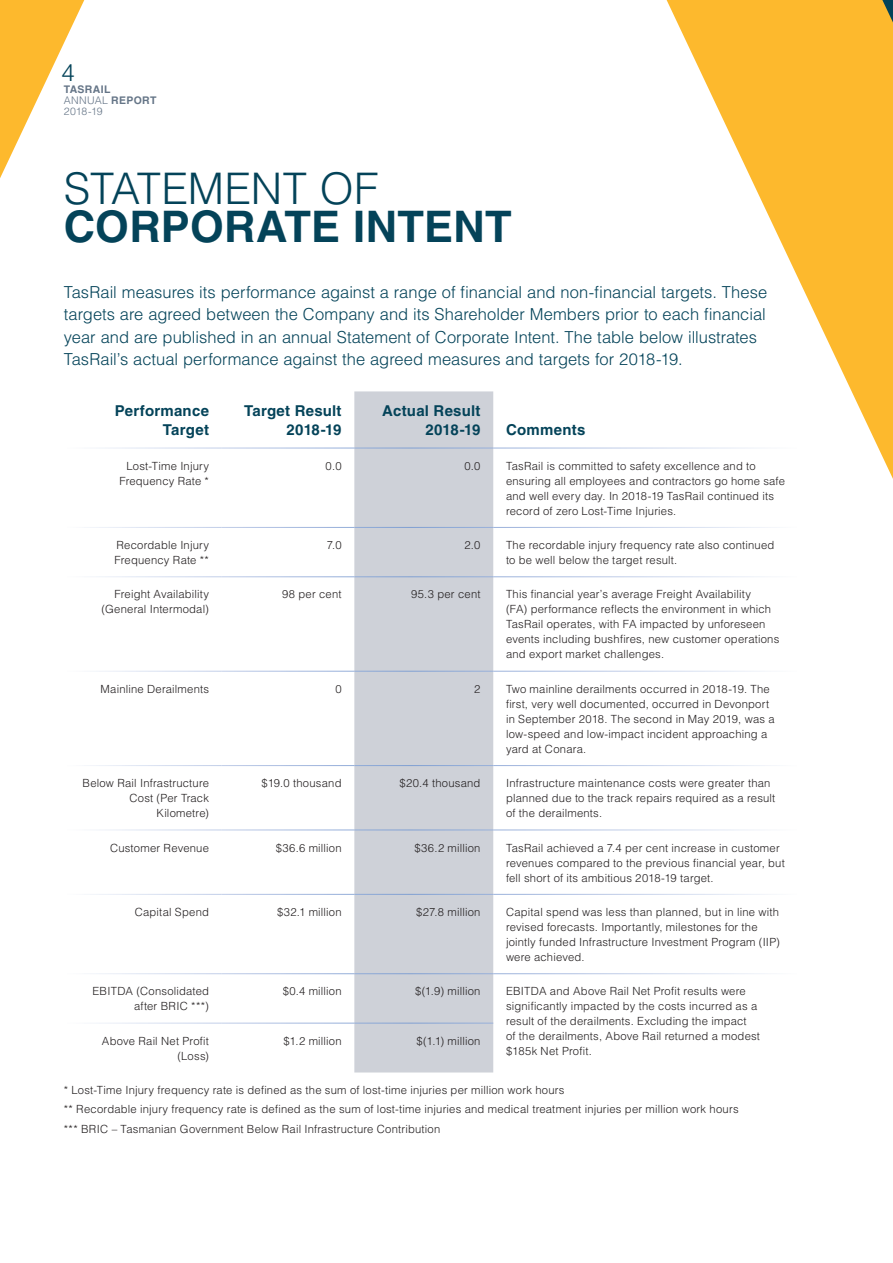
<style>
.page{position:relative;width:893px;height:1263px;background:#fff}
.page>*{position:absolute;margin:0;border:0;box-sizing:border-box;transform-origin:0 0}
.t1{font:700 43.5px "Helvetica";letter-spacing:.005em;color:#044359}
.t2{font:300 43.5px "Helvetica";color:#044359}
.t3{font:300 24px "Helvetica";color:#044359}
.t4{font:300 16.5px/22.5px "Helvetica";color:#044359}
.t5{font:700 15px/19.5px "Helvetica";letter-spacing:.015em;color:#044359;text-align:right}
.t6{font:300 11.25px/15px "Helvetica";letter-spacing:.015em;color:#231f20}
.t7{font:700 10.5px/10.9px "Helvetica";letter-spacing:.035em;color:#657587}
.s1{font-weight:300}
</style>
<div class="page">
<svg style="left:667px;top:0;width:226px;height:479px"></svg>
<div style="left:354px;top:391px;width:139px;height:681px;background:#ced1d8"></div>
<hr style="left:354px;top:448px;width:139px;height:1px;background:#fff">
<hr style="left:493px;top:448px;width:306px;height:1px;background:#fff">
<hr style="left:354px;top:527px;width:139px;height:1px;background:#fff">
<hr style="left:354px;top:576px;width:139px;height:1px;background:#fff">
<hr style="left:354px;top:671px;width:139px;height:1px;background:#fff">
<hr style="left:354px;top:765px;width:139px;height:1px;background:#fff">
<hr style="left:354px;top:829px;width:139px;height:1px;background:#fff">
<hr style="left:354px;top:894px;width:139px;height:1px;background:#fff">
<hr style="left:354px;top:973px;width:139px;height:1px;background:#fff">
<hr style="left:354px;top:1023px;width:139px;height:1px;background:#fff">
<svg style="left:0;top:0;width:84px;height:178px"></svg>
<h2 class="t3" style="left:62px;top:58px;width:15px">4</h2>
<p class="t7" style="left:64px;top:84px;width:94px">TASRAIL<br><span class="s1">ANNUAL</span> REPORT<br><span class="s1">2018-19</span></p>
<h1 class="t2" style="left:64px;top:162px;width:316px">STATEMENT OF</h1>
<h1 class="t1" style="left:64px;top:200px;width:449px">CORPORATE INTENT</h1>
<p class="t4" style="left:64px;top:280px;width:705px">TasRail measures its performance against a range of financial and non-financial targets. These targets are agreed between the Company and its Shareholder Members prior to each financial year and are published in an annual Statement of Corporate Intent. The table below illustrates TasRail’s actual performance against the agreed measures and targets for 2018-19.</p>
<h3 class="t5" style="left:115px;top:400px;width:96px">Performance<br>Target</h3>
<h3 class="t5" style="left:244px;top:400px;width:99px">Target Result<br>2018-19</h3>
<h3 class="t5" style="left:382px;top:400px;width:100px">Actual Result<br>2018-19</h3>
<h3 class="t5" style="left:506px;top:420px;width:81px">Comments</h3>
<p class="t6" style="left:119px;top:458px;width:91px;text-align:right">Lost-Time Injury<br>Frequency Rate *</p>
<p class="t6" style="left:326px;top:458px;width:18px">0.0</p>
<p class="t6" style="left:464px;top:458px;width:18px">0.0</p>
<p class="t6" style="left:506px;top:458px;width:280px">TasRail is committed to safety excellence and to ensuring all employees and contractors go home safe and well every day. In 2018-19 TasRail continued its record of zero Lost-Time Injuries.</p>
<p class="t6" style="left:115px;top:537px;width:96px">Recordable Injury<br>Frequency Rate **</p>
<p class="t6" style="left:327px;top:537px;width:16px">7.0</p>
<p class="t6" style="left:465px;top:537px;width:17px">2.0</p>
<p class="t6" style="left:506px;top:537px;width:270px">The recordable injury frequency rate also continued to be well below the target result.</p>
<p class="t6" style="left:102px;top:587px;width:109px;text-align:right">Freight Availability (General Intermodal)</p>
<p class="t6" style="left:282px;top:587px;width:61px">98 per cent</p>
<p class="t6" style="left:411px;top:587px;width:71px">95.3 per cent</p>
<p class="t6" style="left:506px;top:587px;width:275px">This financial year’s average Freight Availability<br>(FA) performance reflects the environment in which TasRail operates, with FA impacted by unforeseen events including bushfires, new customer operations and export market challenges.</p>
<p class="t6" style="left:101px;top:681px;width:110px">Mainline Derailments</p>
<p class="t6" style="left:335px;top:681px;width:8px">0</p>
<p class="t6" style="left:474px;top:681px;width:8px">2</p>
<p class="t6" style="left:506px;top:681px;width:270px">Two mainline derailments occurred in 2018-19. The first, very well documented, occurred in Devonport in September 2018. The second in May 2019, was a low-speed and low-impact incident approaching a yard at Conara.</p>
<p class="t6" style="left:83px;top:775px;width:128px;text-align:right">Below Rail Infrastructure<br>Cost (Per Track<br>Kilometre)</p>
<p class="t6" style="left:261px;top:775px;width:82px">$19.0 thousand</p>
<p class="t6" style="left:399px;top:775px;width:83px">$20.4 thousand</p>
<p class="t6" style="left:506px;top:775px;width:271px">Infrastructure maintenance costs were greater than planned due to the track repairs required as a result of the derailments.</p>
<p class="t6" style="left:110px;top:840px;width:101px">Customer Revenue</p>
<p class="t6" style="left:276px;top:840px;width:67px">$36.6 million</p>
<p class="t6" style="left:414px;top:840px;width:68px">$36.2 million</p>
<p class="t6" style="left:506px;top:840px;width:280px">TasRail achieved a 7.4 per cent increase in customer revenues compared to the previous financial year, but fell short of its ambitious 2018-19 target.</p>
<p class="t6" style="left:135px;top:904px;width:76px">Capital Spend</p>
<p class="t6" style="left:277px;top:904px;width:66px">$32.1 million</p>
<p class="t6" style="left:416px;top:904px;width:66px">$27.8 million</p>
<p class="t6" style="left:506px;top:904px;width:275px">Capital spend was less than planned, but in line with revised forecasts. Importantly, milestones for the jointly funded Infrastructure Investment Program (IIP) were achieved.</p>
<p class="t6" style="left:92px;top:983px;width:118px;text-align:right">EBITDA (Consolidated after BRIC ***)</p>
<p class="t6" style="left:283px;top:983px;width:60px">$0.4 million</p>
<p class="t6" style="left:415px;top:983px;width:67px">$(1.9) million</p>
<p class="t6" style="left:506px;top:983px;width:256px">EBITDA and Above Rail Net Profit results were significantly impacted by the costs incurred as a result of the derailments. Excluding the impact<br>of the derailments, Above Rail returned a modest $185k Net Profit.</p>
<p class="t6" style="left:102px;top:1033px;width:109px;text-align:right">Above Rail Net Profit (Loss)</p>
<p class="t6" style="left:283px;top:1033px;width:60px">$1.2 million</p>
<p class="t6" style="left:417px;top:1033px;width:65px">$(1.1) million</p>
<p class="t6" style="left:64px;top:1080px;width:676px;line-height:19.2px">* Lost-Time Injury frequency rate is defined as the sum of lost-time injuries per million work hours<br>** Recordable injury frequency rate is defined as the sum of lost-time injuries and medical treatment injuries per million work hours *** BRIC – Tasmanian Government Below Rail Infrastructure Contribution</p>
</div>
